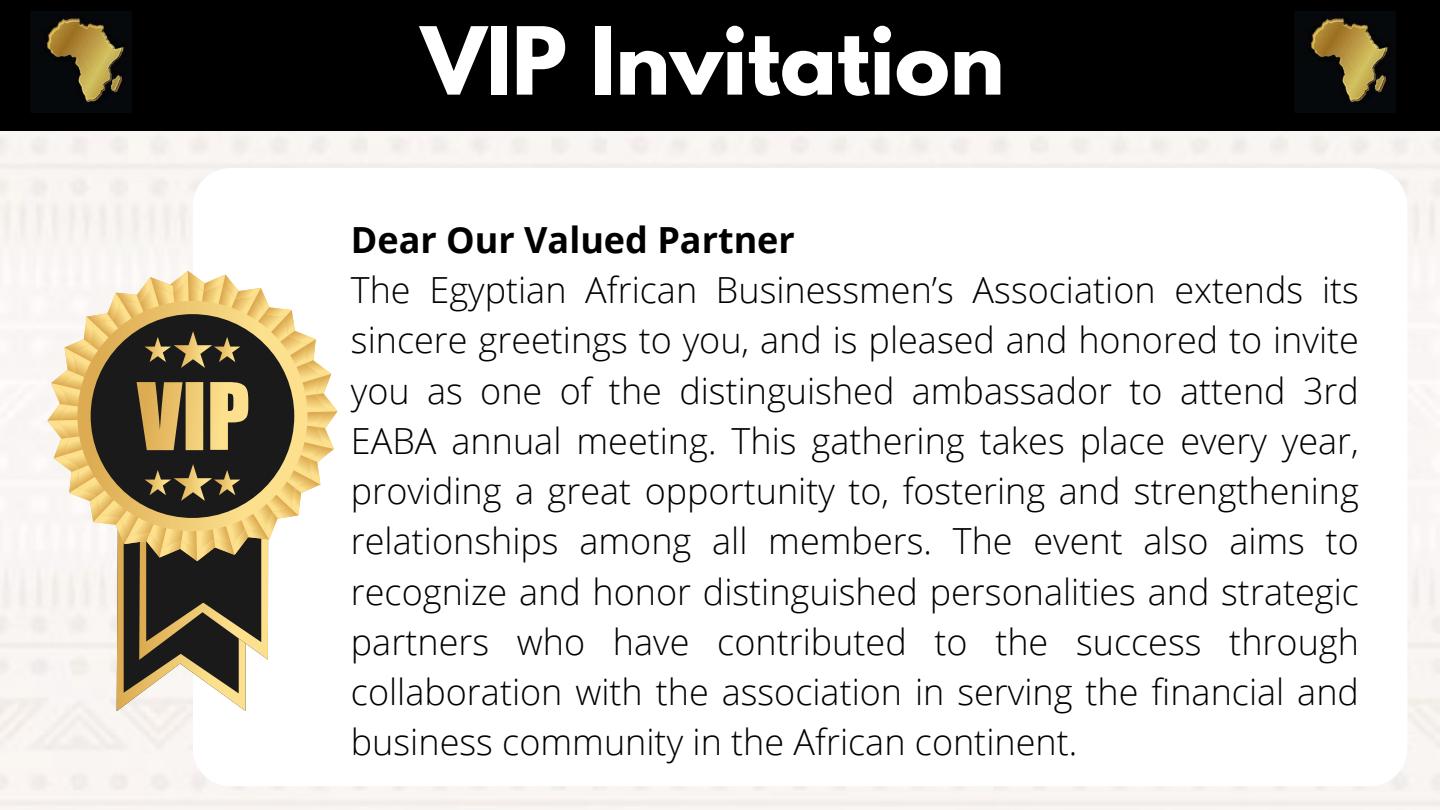
<style>
.page{position:relative;width:1440px;height:810px;background:#fff}
.page>*{position:absolute;margin:0;border:0;box-sizing:border-box;transform-origin:0 0}
.t1{font:700 83px "League Spartan";color:#fff}
.t2{font:300 36px/50.2px "Open Sans";color:#000;text-align:justify}
.t3{font:700 36px "Open Sans";color:#000}
</style>
<div class="page">
<div style="left:0;top:0;width:1440px;height:131px;background:#000"></div>
<img style="left:30px;top:12px;width:102px;height:100px">
<img style="left:1294px;top:12px;width:101px;height:100px">
<svg style="left:47px;top:271px;width:290px;height:440px"></svg>
<h1 class="t1" style="left:421px;top:20px;width:585px">VIP Invitation</h1>
<p class="t3" style="left:351px;top:214px;width:446px">Dear Our Valued Partner</p>
<p class="t2" style="left:351px;top:264px;width:1010px">The Egyptian African Businessmen’s Association extends its sincere greetings to you, and is pleased and honored to invite you as one of the distinguished ambassador to attend 3rd EABA annual meeting. This gathering takes place every year, providing a great opportunity to, fostering and strengthening relationships among all members. The event also aims to recognize and honor distinguished personalities and strategic partners who have contributed to the success through collaboration with the association in serving the financial and business community in the African continent.</p>
</div>
